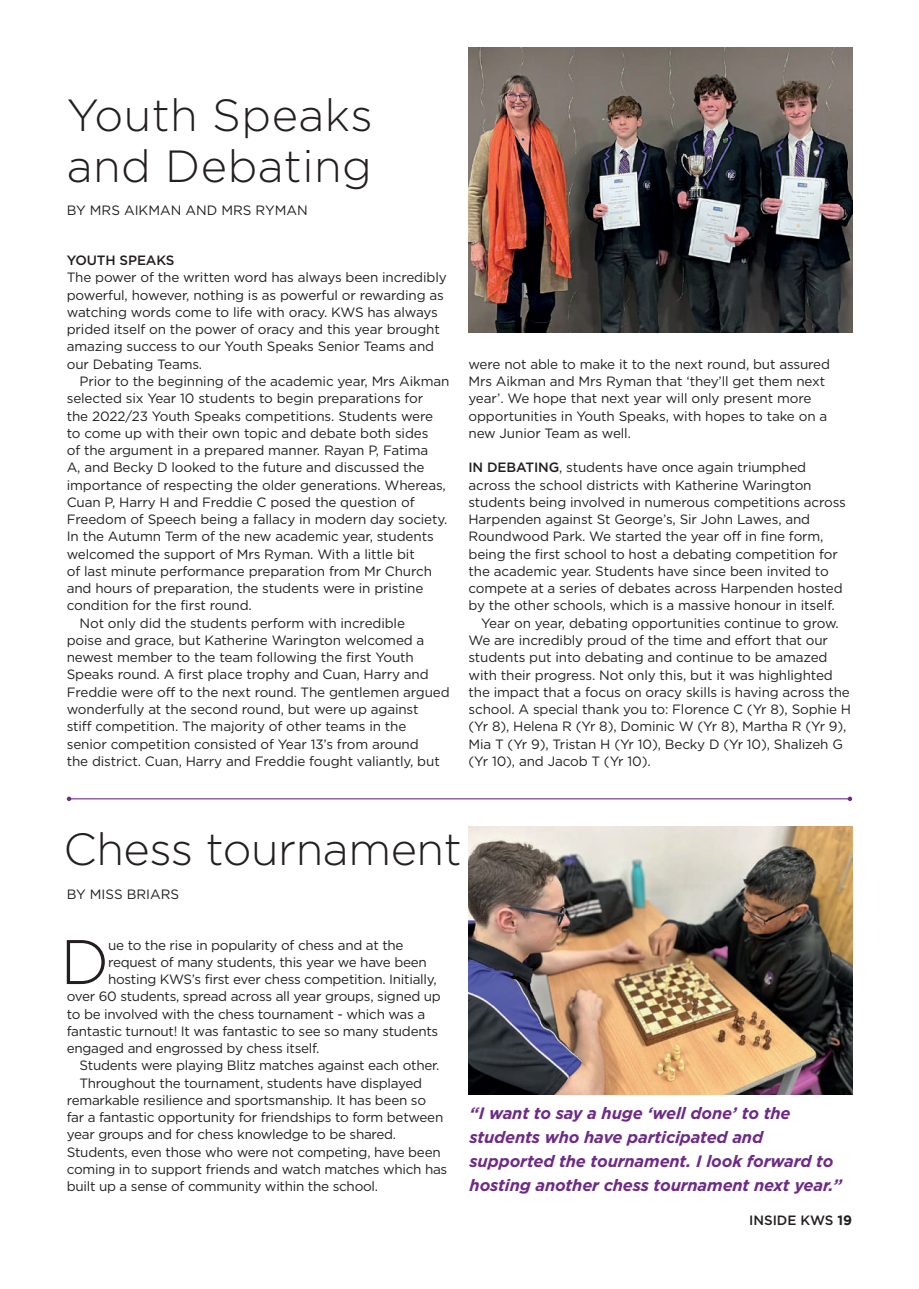
<style>
.page{position:relative;width:919px;height:1289px;background:#fff}
.page>*{position:absolute;margin:0;border:0;box-sizing:border-box;transform-origin:0 0}
.t1{font:300 62.85px "Gotham";color:#231f20}
.t2{font:300 45px/51px "Gotham";letter-spacing:.01em;color:#231f20}
.t3{font:300 45px "Gotham";letter-spacing:-.01em;color:#231f20}
.t4{font:italic 700 16.5px/24px "Gotham";letter-spacing:-.01em;color:#6e2c86}
.t5{font:13.5px/17.2px "Gotham";letter-spacing:-.01em;color:#231f20}
.t6{font:500 13.5px "Gotham";letter-spacing:-.01em;color:#231f20}
.s1{font-weight:500}
.s2{font-weight:700}
</style>
<div class="page">
<img style="left:468px;top:48px;width:384px;height:284px">
<img style="left:468px;top:827px;width:384px;height:267px">
<hr style="left:69px;top:798px;width:780px;height:1px;background:#6e2c86">
<svg style="left:847px;top:796px;width:5px;height:5px"></svg>
<svg style="left:67px;top:796px;width:4px;height:5px"></svg>
<h2 class="t2" style="left:67px;top:89px;width:307px">Youth Speaks and Debating</h2>
<p class="t5" style="left:67px;top:201px;width:242px">BY MRS AIKMAN AND MRS RYMAN</p>
<p class="t6" style="left:67px;top:253px;width:109px">YOUTH SPEAKS</p>
<p class="t5" style="left:67px;top:269px;width:381px">The power of the written word has always been incredibly powerful, however, nothing is as powerful or rewarding as watching words come to life with oracy. KWS has always prided itself on the power of oracy and this year brought amazing success to our Youth Speaks Senior Teams and our Debating Teams.</p>
<p class="t5" style="left:80px;top:372px;width:371px">Prior to the beginning of the academic year, Mrs Aikman</p>
<p class="t5" style="left:67px;top:389px;width:358px">selected six Year 10 students to begin preparations for</p>
<p class="t5" style="left:67px;top:407px;width:368px">the 2022/23 Youth Speaks competitions. Students were</p>
<p class="t5" style="left:67px;top:424px;width:363px">to come up with their own topic and debate both sides</p>
<p class="t5" style="left:67px;top:441px;width:363px">of the argument in a prepared manner. Rayan P, Fatima</p>
<p class="t5" style="left:67px;top:458px;width:359px">A, and Becky D looked to the future and discussed the</p>
<p class="t5" style="left:67px;top:476px;width:380px">importance of respecting the older generations. Whereas,</p>
<p class="t5" style="left:67px;top:493px;width:349px">Cuan P, Harry H and Freddie C posed the question of</p>
<p class="t5" style="left:67px;top:510px;width:382px">Freedom of Speech being a fallacy in modern day society.</p>
<p class="t5" style="left:67px;top:527px;width:368px">In the Autumn Term of the new academic year, students</p>
<p class="t5" style="left:67px;top:545px;width:349px">welcomed the support of Mrs Ryman. With a little bit</p>
<p class="t5" style="left:67px;top:562px;width:367px">of last minute performance preparation from Mr Church</p>
<p class="t5" style="left:67px;top:579px;width:358px">and hours of preparation, the students were in pristine</p>
<p class="t5" style="left:67px;top:596px;width:186px">condition for the first round.</p>
<p class="t5" style="left:80px;top:614px;width:327px">Not only did the students perform with incredible</p>
<p class="t5" style="left:67px;top:631px;width:359px">poise and grace, but Katherine Warington welcomed a</p>
<p class="t5" style="left:67px;top:648px;width:348px">newest member to the team following the first Youth</p>
<p class="t5" style="left:67px;top:665px;width:363px">Speaks round. A first place trophy and Cuan, Harry and</p>
<p class="t5" style="left:67px;top:683px;width:384px">Freddie were off to the next round. The gentlemen argued</p>
<p class="t5" style="left:67px;top:700px;width:353px">wonderfully at the second round, but were up against</p>
<p class="t5" style="left:67px;top:717px;width:341px">stiff competition. The majority of other teams in the</p>
<p class="t5" style="left:67px;top:734px;width:353px">senior competition consisted of Year 13’s from around</p>
<p class="t5" style="left:67px;top:752px;width:374px">the district. Cuan, Harry and Freddie fought valiantly, but</p>
<p class="t5" style="left:468px;top:355px;width:363px">were not able to make it to the next round, but assured Mrs Aikman and Mrs Ryman that ‘they’ll get them next year’. We hope that next year will only present more opportunities in Youth Speaks, with hopes to take on a new Junior Team as well.</p>
<p class="t5" style="left:468px;top:458px;width:339px"><span class="s1">IN DEBATING</span>, students have once again triumphed</p>
<p class="t5" style="left:468px;top:476px;width:344px">across the school districts with Katherine Warington</p>
<p class="t5" style="left:468px;top:493px;width:379px">students being involved in numerous competitions across</p>
<p class="t5" style="left:468px;top:510px;width:343px">Harpenden against St George’s, Sir John Lawes, and</p>
<p class="t5" style="left:468px;top:527px;width:356px">Roundwood Park. We started the year off in fine form,</p>
<p class="t5" style="left:468px;top:545px;width:371px">being the first school to host a debating competition for</p>
<p class="t5" style="left:468px;top:562px;width:362px">the academic year. Students have since been invited to</p>
<p class="t5" style="left:468px;top:579px;width:375px">compete at a series of debates across Harpenden hosted</p>
<p class="t5" style="left:468px;top:597px;width:368px">by the other schools, which is a massive honour in itself.</p>
<p class="t5" style="left:481px;top:614px;width:359px">Year on year, debating opportunities continue to grow.</p>
<p class="t5" style="left:468px;top:631px;width:361px">We are incredibly proud of the time and effort that our</p>
<p class="t5" style="left:468px;top:648px;width:360px">students put into debating and continue to be amazed</p>
<p class="t5" style="left:468px;top:666px;width:366px">with their progress. Not only this, but it was highlighted</p>
<p class="t5" style="left:468px;top:683px;width:383px">the impact that a focus on oracy skills is having across the</p>
<p class="t5" style="left:468px;top:700px;width:384px">school. A special thank you to: Florence C (Yr 8), Sophie H</p>
<p class="t5" style="left:468px;top:717px;width:379px">(Yr 8), Helena R (Yr 8), Dominic W (Yr 8), Martha R (Yr 9),</p>
<p class="t5" style="left:468px;top:735px;width:376px">Mia T (Yr 9), Tristan H (Yr 10), Becky D (Yr 10), Shalizeh G</p>
<p class="t5" style="left:468px;top:752px;width:184px">(Yr 10), and Jacob T (Yr 10).</p>
<h2 class="t3" style="left:64px;top:824px;width:399px">Chess tournament</h2>
<p class="t5" style="left:67px;top:885px;width:114px">BY MISS BRIARS</p>
<h1 class="t1" style="left:60px;top:927px;width:51px">D</h1>
<p class="t5" style="left:108px;top:935px;width:297px">ue to the rise in popularity of chess and at the</p>
<p class="t5" style="left:108px;top:953px;width:320px">request of many students, this year we have been</p>
<p class="t5" style="left:108px;top:970px;width:330px">hosting KWS’s first ever chess competition. Initially,</p>
<p class="t5" style="left:67px;top:987px;width:375px">over 60 students, spread across all year groups, signed up</p>
<p class="t5" style="left:67px;top:1004px;width:360px">to be involved with the chess tournament - which was a</p>
<p class="t5" style="left:67px;top:1022px;width:373px">fantastic turnout! It was fantastic to see so many students</p>
<p class="t5" style="left:67px;top:1039px;width:254px">engaged and engrossed by chess itself.</p>
<p class="t5" style="left:80px;top:1056px;width:361px">Students were playing Blitz matches against each other.</p>
<p class="t5" style="left:80px;top:1073px;width:344px">Throughout the tournament, students have displayed</p>
<p class="t5" style="left:67px;top:1091px;width:361px">remarkable resilience and sportsmanship. It has been so</p>
<p class="t5" style="left:67px;top:1108px;width:378px">far a fantastic opportunity for friendships to form between</p>
<p class="t5" style="left:67px;top:1125px;width:331px">year groups and for chess knowledge to be shared.</p>
<p class="t5" style="left:67px;top:1142px;width:375px">Students, even those who were not competing, have been</p>
<p class="t5" style="left:67px;top:1160px;width:382px">coming in to support friends and watch matches which has</p>
<p class="t5" style="left:67px;top:1177px;width:313px">built up a sense of community within the school.</p>
<p class="t4" style="left:469px;top:1101px;width:374px">“I want to say a huge ‘well done’ to the students who have participated and supported the tournament. I look forward to hosting another chess tournament next year.”</p>
<p class="t6" style="left:749px;top:1212px;width:105px">INSIDE KWS <span class="s2">19</span></p>
</div>
